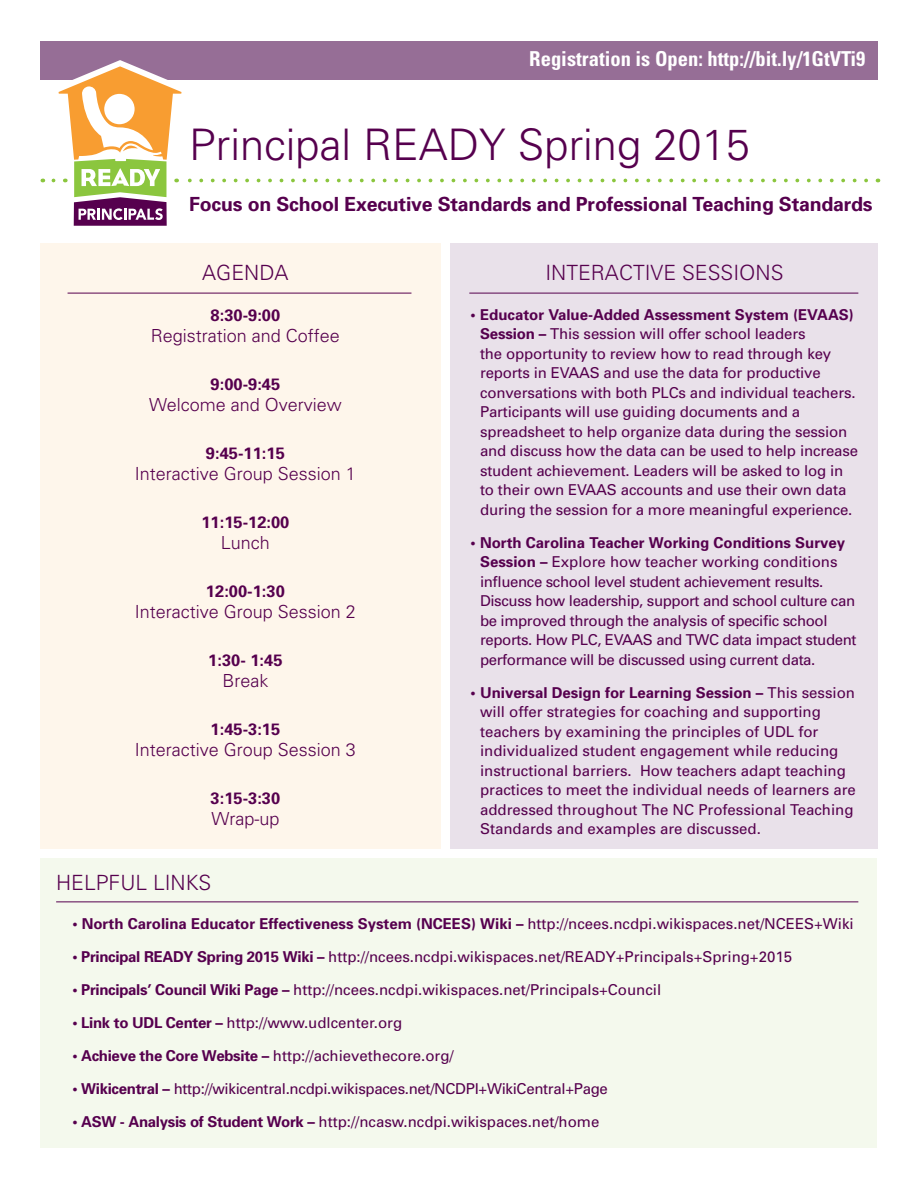
<style>
.page{position:relative;width:918px;height:1188px;background:#fff}
.page>*{position:absolute;margin:0;border:0;box-sizing:border-box;transform-origin:0 0}
.t1{font:300 43.5px "Univers";color:#56004e}
.t2{font:300 21px "Univers";color:#56004e}
.t3{font:700 condensed 20.55px "Univers";color:#fff}
.t4{font:700 19.5px "Univers";letter-spacing:-.01em;color:#56004e}
.t5{font:300 18px "Univers";color:#56004e}
.t6{font:700 16.5px "Univers";color:#56004e}
.t7{font:15px/19.5px "Univers";letter-spacing:-.01em;color:#56004e}
.t8{font:700 15px "Univers";color:#56004e}
.s1{font-weight:700}
.s2{font-weight:400}
</style>
<div class="page">
<div style="left:40px;top:858px;width:838px;height:290px;background:#f4f9ed"></div>
<div style="left:450px;top:244px;width:428px;height:605px;background:#e9e1ea"></div>
<div style="left:40px;top:244px;width:401px;height:605px;background:#fef6eb"></div>
<div style="left:40px;top:41px;width:838px;height:38px;background:#966e96"></div>
<svg style="left:42px;top:60px;width:824px;height:166px"></svg>
<hr style="left:68px;top:293px;width:343px;height:1px;background:#56004e">
<hr style="left:56px;top:902px;width:802px;height:1px;background:#56004e">
<hr style="left:469px;top:293px;width:389px;height:1px;background:#56004e">
<h3 class="t3" style="left:529px;top:46px;width:338px">Registration is Open: http://bit.ly/1GtVTi9</h3>
<h1 class="t1" style="left:189px;top:119px;width:562px">Principal READY Spring 2015</h1>
<h3 class="t4" style="left:189px;top:192px;width:685px">Focus on School Executive Standards and Professional Teaching Standards</h3>
<h2 class="t2" style="left:202px;top:260px;width:88px">AGENDA</h2>
<p class="t6" style="left:211px;top:306px;width:71px">8:30-9:00</p>
<p class="t5" style="left:151px;top:325px;width:191px">Registration and Coffee</p>
<p class="t6" style="left:211px;top:375px;width:71px">9:00-9:45</p>
<p class="t5" style="left:149px;top:394px;width:194px">Welcome and Overview</p>
<p class="t6" style="left:206px;top:444px;width:80px">9:45-11:15</p>
<p class="t5" style="left:135px;top:463px;width:223px">Interactive Group Session 1</p>
<p class="t6" style="left:201px;top:513px;width:90px">11:15-12:00</p>
<p class="t5" style="left:221px;top:532px;width:51px">Lunch</p>
<p class="t6" style="left:206px;top:582px;width:80px">12:00-1:30</p>
<p class="t5" style="left:135px;top:601px;width:223px">Interactive Group Session 2</p>
<p class="t6" style="left:208px;top:651px;width:76px">1:30- 1:45</p>
<p class="t5" style="left:222px;top:670px;width:48px">Break</p>
<p class="t6" style="left:211px;top:720px;width:71px">1:45-3:15</p>
<p class="t5" style="left:135px;top:739px;width:223px">Interactive Group Session 3</p>
<p class="t6" style="left:211px;top:789px;width:71px">3:15-3:30</p>
<p class="t5" style="left:211px;top:808px;width:70px">Wrap-up</p>
<h2 class="t2" style="left:56px;top:870px;width:157px">HELPFUL LINKS</h2>
<h2 class="t2" style="left:545px;top:260px;width:240px">INTERACTIVE SESSIONS</h2>
<p class="t7" style="left:480px;top:305px;width:380px;text-indent:-9px"><span class="s1">• Educator Value-Added Assessment System (EVAAS)<br>Session –</span> This session will offer school leaders<br>the opportunity to review how to read through key reports in EVAAS and use the data for productive conversations with both PLCs and individual teachers.<br>Participants will use guiding documents and a spreadsheet to help organize data during the session and discuss how the data can be used to help increase student achievement. Leaders will be asked to log in to their own EVAAS accounts and use their own data during the session for a more meaningful experience.</p>
<p class="t7" style="left:480px;top:533px;width:378px;text-indent:-9px"><span class="s1">• North Carolina Teacher Working Conditions Survey Session –</span> Explore how teacher working conditions influence school level student achievement results.<br>Discuss how leadership, support and school culture can be improved through the analysis of specific school reports. How PLC, EVAAS and TWC data impact student performance will be discussed using current data.</p>
<p class="t7" style="left:480px;top:683px;width:377px;text-indent:-9px"><span class="s1">• Universal Design for Learning Session –</span> This session will offer strategies for coaching and supporting teachers by examining the principles of UDL for individualized student engagement while reducing instructional barriers. How teachers adapt teaching practices to meet the individual needs of learners are addressed throughout The NC Professional Teaching Standards and examples are discussed.</p>
<p class="t8" style="left:72px;top:915px;width:783px">• North Carolina Educator Effectiveness System (NCEES) Wiki – <span class="s2">http://ncees.ncdpi.wikispaces.net/NCEES+Wiki</span></p>
<p class="t7" style="left:72px;top:947px;width:721px"><span class="s1">• Principal READY Spring 2015 Wiki –</span> http://ncees.ncdpi.wikispaces.net/READY+Principals+Spring+2015</p>
<p class="t7" style="left:72px;top:980px;width:590px"><span class="s1">• Principals’ Council Wiki Page –</span> http://ncees.ncdpi.wikispaces.net/Principals+Council</p>
<p class="t7" style="left:72px;top:1013px;width:331px"><span class="s1">• Link to UDL Center –</span> http://www.udlcenter.org</p>
<p class="t7" style="left:72px;top:1046px;width:383px"><span class="s1">• Achieve the Core Website –</span> http://achievethecore.org/</p>
<p class="t7" style="left:72px;top:1079px;width:537px"><span class="s1">• Wikicentral –</span> http://wikicentral.ncdpi.wikispaces.net/NCDPI+WikiCentral+Page</p>
<p class="t7" style="left:72px;top:1112px;width:529px"><span class="s1">• ASW - Analysis of Student Work –</span> http://ncasw.ncdpi.wikispaces.net/home</p>
</div>
